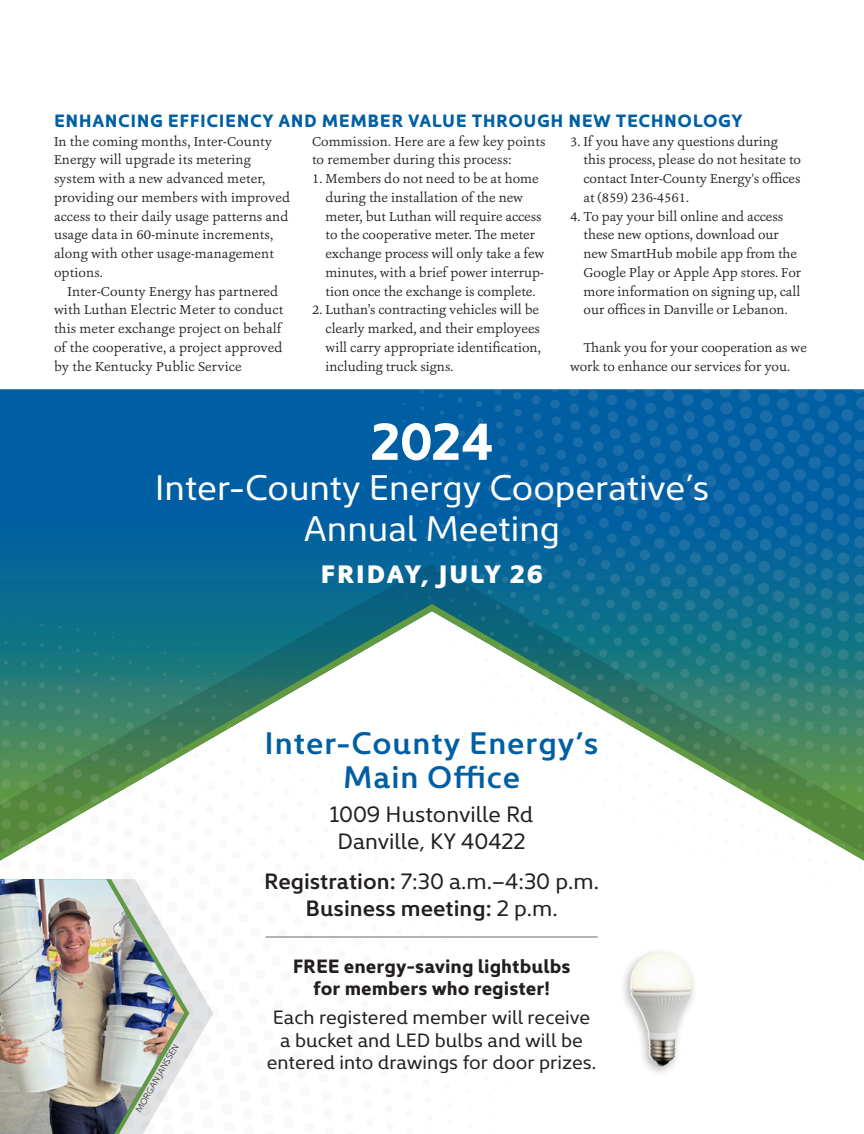
<style>
.page{position:relative;width:864px;height:1134px;background:#fff}
.page>*{position:absolute;margin:0;border:0;box-sizing:border-box;transform-origin:0 0}
.Annual_Report_Back_Page_-_Year{font:700 52.5px "Kyrial Display Pro";color:#fff}
.Annual_Report_Back_Page_-_Co-op_Headline{font:36px/40.5px "Kyrial Sans Pro";color:#fff;text-align:center}
.Annual_Report_Back_Page_-_location{font:600 31.5px/34.5px "Kyrial Display Pro";letter-spacing:.03em;color:#005fa3;text-align:center}
.Annual_Report_Back_Page_-_Date{font:900 25.5px "Kyrial Sans Pro";letter-spacing:.08em;color:#fff}
.Annual_Report_Back_Page_-_Time{font:600 22.5px/27px "Kyrial Display Pro";color:#231f20;text-align:center}
.Annual_Report_Back_Page_-_Address{font:22.5px/27px "Kyrial Display Pro";color:#231f20;text-align:center}
.t1{font:19.5px/22.5px "Kyrial Display Pro";color:#231f20;text-align:center}
.t2{font:700 19.5px/22.5px "Kyrial Display Pro";color:#231f20;text-align:center}
.Annual_Report_-_Subhead{font:700 18px "Kyrial Display Pro";letter-spacing:.03em;color:#005fa3}
.Annual_Report_-_BODY_NOIN{font:13.5px/18.8px "Ashbury";color:#231f20}
.Annual_Report_-_BODY_IN{font:13.5px/18.8px "Ashbury";letter-spacing:.01em;color:#231f20}
.Annual_Report_Internal_Credit{font:300 9px "Kyrial Sans Pro";color:#231f20}
.s1{font-weight:400}
</style>
<div class="page">
<div style="left:0;top:389px;width:349px;height:175px;background:#005fa3"></div>
<div style="left:0;top:564px;width:349px;height:20px;background:#076896"></div>
<svg style="left:349px;top:389px;width:515px;height:472px"></svg>
<svg style="left:0;top:584px;width:549px;height:354px"></svg>
<div style="left:620px;top:948px;width:78px;height:130px;background:#231f20;opacity:.33"></div>
<img style="left:630px;top:953px;width:45px;height:114px">
<hr style="left:266px;top:937px;width:332px;height:1px;background:#636a6f">
<svg style="left:189px;top:879px;width:24px;height:176px"></svg>
<svg style="left:184px;top:879px;width:5px;height:184px"></svg>
<img style="left:0;top:879px;width:184px;height:255px">
<p class="Annual_Report_-_Subhead" style="left:54px;top:107px;width:690px">ENHANCING EFFICIENCY AND MEMBER VALUE THROUGH NEW TECHNOLOGY</p>
<p class="Annual_Report_-_BODY_NOIN" style="left:54px;top:132px;width:238px">In the coming months, Inter-County<br>Energy will upgrade its metering system with a new advanced meter, providing our members with improved access to their daily usage patterns and usage data in 60-minute increments, along with other usage-management options.</p>
<p class="Annual_Report_-_BODY_IN" style="left:54px;top:282px;width:231px;text-indent:14px">Inter-County Energy has partnered with Luthan Electric Meter to conduct this meter exchange project on behalf of the cooperative, a project approved by the Kentucky Public Service</p>
<p class="Annual_Report_-_BODY_IN" style="left:312px;top:132px;width:235px">Commission. Here are a few key points to remember during this process:</p>
<p class="Annual_Report_-_BODY_NOIN" style="left:326px;top:169px;width:220px;text-indent:-14px">1. Members do not need to be at home during the installation of the new meter, but Luthan will require access to the cooperative meter. The meter exchange process will only take a few minutes, with a brief power interrup&shy;tion once the exchange is complete.</p>
<p class="Annual_Report_-_BODY_NOIN" style="left:326px;top:300px;width:217px;text-indent:-14px">2. Luthan’s contracting vehicles will be clearly marked, and their employees will carry appropriate identification, including truck signs.</p>
<p class="Annual_Report_-_BODY_NOIN" style="left:584px;top:132px;width:219px;text-indent:-14px">3. If you have any questions during this process, please do not hesitate to contact Inter-County Energy's offices at (859) 236-4561.</p>
<p class="Annual_Report_-_BODY_NOIN" style="left:584px;top:207px;width:219px;text-indent:-14px">4. To pay your bill online and access these new options, download our new SmartHub mobile app from the Google Play or Apple App stores. For more information on signing up, call our offices in Danville or Lebanon.</p>
<p class="Annual_Report_-_BODY_IN" style="left:570px;top:338px;width:238px;text-indent:14px">Thank you for your cooperation as we work to enhance our services for you.</p>
<p class="Annual_Report_Back_Page_-_Year" style="left:370px;top:404px;width:125px">2024</p>
<p class="Annual_Report_Back_Page_-_Co-op_Headline" style="left:155px;top:466px;width:556px">Inter-County Energy Cooperative’s<br>Annual Meeting</p>
<p class="Annual_Report_Back_Page_-_Date" style="left:321px;top:554px;width:224px">FRIDAY, JULY 26</p>
<p class="Annual_Report_Internal_Credit" style="left:132px;top:1108px;width:79px;rotate:-60deg">MORGAN JANSSEN</p>
<p class="Annual_Report_Back_Page_-_location" style="left:265px;top:724px;width:335px">Inter-County Energy’s<br>Main Office</p>
<p class="Annual_Report_Back_Page_-_Address" style="left:330px;top:799px;width:205px">1009 Hustonville Rd<br>Danville, KY 40422</p>
<p class="Annual_Report_Back_Page_-_Time" style="left:264px;top:867px;width:336px">Registration: <span class="s1">7:30 a.m.–4:30 p.m.<br></span>Business meeting: <span class="s1">2 p.m.</span></p>
<p class="t2" style="left:293px;top:953px;width:279px">FREE energy-saving lightbulbs for members who register!</p>
<p class="t1" style="left:267px;top:1005px;width:331px">Each registered member will receive a bucket and LED bulbs and will be entered into drawings for door prizes.</p>
</div>
